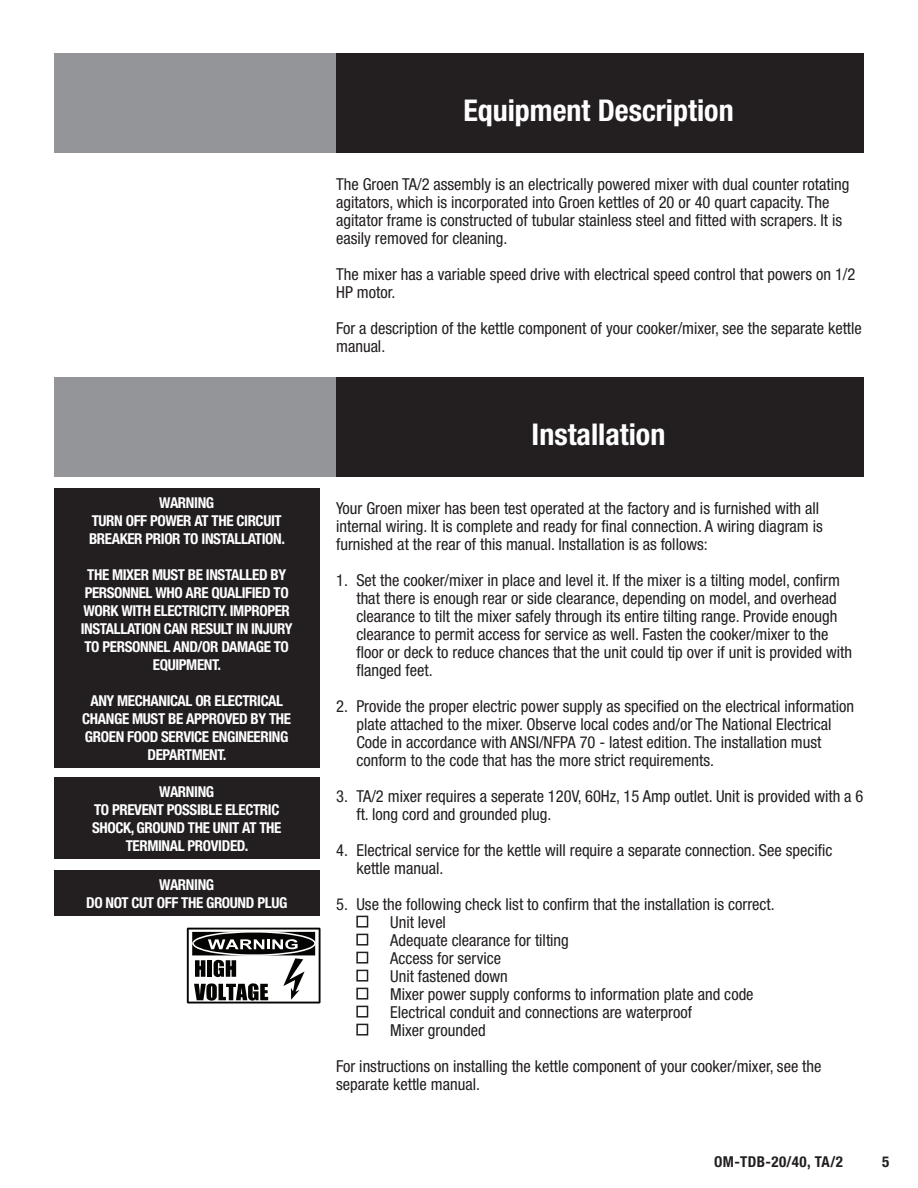
<style>
.page{position:relative;width:918px;height:1188px;background:#fff}
.page>*{position:absolute;margin:0;border:0;box-sizing:border-box;transform-origin:0 0}
.t1{font:700 condensed 30px "Helvetica Neue";color:#fff}
.t2{font:condensed 16.5px/18px "Helvetica Neue";color:#231f20}
.t3{font:700 condensed 15px/18px "Helvetica Neue";letter-spacing:-.025em;color:#fff;text-align:center}
.t4{font:700 condensed 15px "Helvetica Neue";letter-spacing:.025em;color:#231f20}
</style>
<div class="page">
<div style="left:333px;top:54px;width:531px;height:99px;background:#231f20"></div>
<div style="left:54px;top:54px;width:282px;height:99px;background:#939598"></div>
<div style="left:356px;top:916px;width:12px;height:12px;border:2px solid #231f20"></div>
<div style="left:356px;top:934px;width:12px;height:12px;border:2px solid #231f20"></div>
<div style="left:356px;top:952px;width:12px;height:12px;border:2px solid #231f20"></div>
<div style="left:356px;top:970px;width:12px;height:12px;border:2px solid #231f20"></div>
<div style="left:356px;top:988px;width:12px;height:12px;border:2px solid #231f20"></div>
<div style="left:356px;top:1006px;width:12px;height:12px;border:2px solid #231f20"></div>
<div style="left:356px;top:1024px;width:12px;height:12px;border:2px solid #231f20"></div>
<div style="left:333px;top:378px;width:531px;height:99px;background:#231f20"></div>
<div style="left:54px;top:378px;width:282px;height:99px;background:#939598"></div>
<div style="left:54px;top:488px;width:266px;height:280px;background:#231f20"></div>
<div style="left:54px;top:777px;width:266px;height:82px;background:#231f20"></div>
<div style="left:54px;top:870px;width:266px;height:46px;background:#231f20"></div>
<svg style="left:187px;top:928px;width:134px;height:75px"></svg>
<p class="t3" style="left:89px;top:493px;width:197px">WARNING<br>TURN OFF POWER AT THE CIRCUIT<br>BREAKER PRIOR TO INSTALLATION.</p>
<p class="t3" style="left:81px;top:565px;width:213px">THE MIXER MUST BE INSTALLED BY<br>PERSONNEL WHO ARE QUALIFIED TO<br>WORK WITH ELECTRICITY. IMPROPER<br>INSTALLATION CAN RESULT IN INJURY<br>TO PERSONNEL AND/OR DAMAGE TO<br>EQUIPMENT.</p>
<p class="t3" style="left:82px;top:691px;width:210px">ANY MECHANICAL OR ELECTRICAL<br>CHANGE MUST BE APPROVED BY THE<br>GROEN FOOD SERVICE ENGINEERING<br>DEPARTMENT.</p>
<p class="t3" style="left:92px;top:783px;width:191px">WARNING<br>TO PREVENT POSSIBLE ELECTRIC<br>SHOCK, GROUND THE UNIT AT THE<br>TERMINAL PROVIDED.</p>
<p class="t3" style="left:86px;top:876px;width:203px">WARNING<br>DO NOT CUT OFF THE GROUND PLUG</p>
<h1 class="t1" style="left:463px;top:92px;width:272px">Equipment Description</h1>
<p class="t2" style="left:336px;top:175px;width:515px">The Groen TA/2 assembly is an electrically powered mixer with dual counter rotating agitators, which is incorporated into Groen kettles of 20 or 40 quart capacity. The agitator frame is constructed of tubular stainless steel and fitted with scrapers. It is easily removed for cleaning.</p>
<p class="t2" style="left:336px;top:265px;width:521px">The mixer has a variable speed drive with electrical speed control that powers on 1/2<br>HP motor.</p>
<p class="t2" style="left:336px;top:319px;width:527px">For a description of the kettle component of your cooker/mixer, see the separate kettle manual.</p>
<h1 class="t1" style="left:532px;top:416px;width:135px">Installation</h1>
<p class="t2" style="left:336px;top:499px;width:488px">Your Groen mixer has been test operated at the factory and is furnished with all internal wiring. It is complete and ready for final connection. A wiring diagram is furnished at the rear of this manual. Installation is as follows:</p>
<p class="t2" style="left:356px;top:571px;width:497px;text-indent:-20px">1. Set the cooker/mixer in place and level it. If the mixer is a tilting model, confirm that there is enough rear or side clearance, depending on model, and overhead clearance to tilt the mixer safely through its entire tilting range. Provide enough clearance to permit access for service as well. Fasten the cooker/mixer to the floor or deck to reduce chances that the unit could tip over if unit is provided with flanged feet.</p>
<p class="t2" style="left:356px;top:697px;width:499px;text-indent:-20px">2. Provide the proper electric power supply as specified on the electrical information plate attached to the mixer. Observe local codes and/or The National Electrical Code in accordance with ANSI/NFPA 70 - latest edition. The installation must conform to the code that has the more strict requirements.</p>
<p class="t2" style="left:356px;top:787px;width:509px;text-indent:-20px">3. TA/2 mixer requires a seperate 120V, 60Hz, 15 Amp outlet. Unit is provided with a 6 ft. long cord and grounded plug.</p>
<p class="t2" style="left:356px;top:841px;width:478px;text-indent:-20px">4. Electrical service for the kettle will require a separate connection. See specific kettle manual.</p>
<p class="t2" style="left:390px;top:895px;width:386px;text-indent:-54px">5. Use the following check list to confirm that the installation is correct.<br>Unit level<br>Adequate clearance for tilting<br>Access for service<br>Unit fastened down<br>Mixer power supply conforms to information plate and code Electrical conduit and connections are waterproof<br>Mixer grounded</p>
<p class="t2" style="left:336px;top:1057px;width:487px">For instructions on installing the kettle component of your cooker/mixer, see the separate kettle manual.</p>
<p class="t4" style="left:714px;top:1153px;width:130px">OM-TDB-20/40, TA/2</p>
<p class="t4" style="left:882px;top:1153px;width:9px">5</p>
</div>
